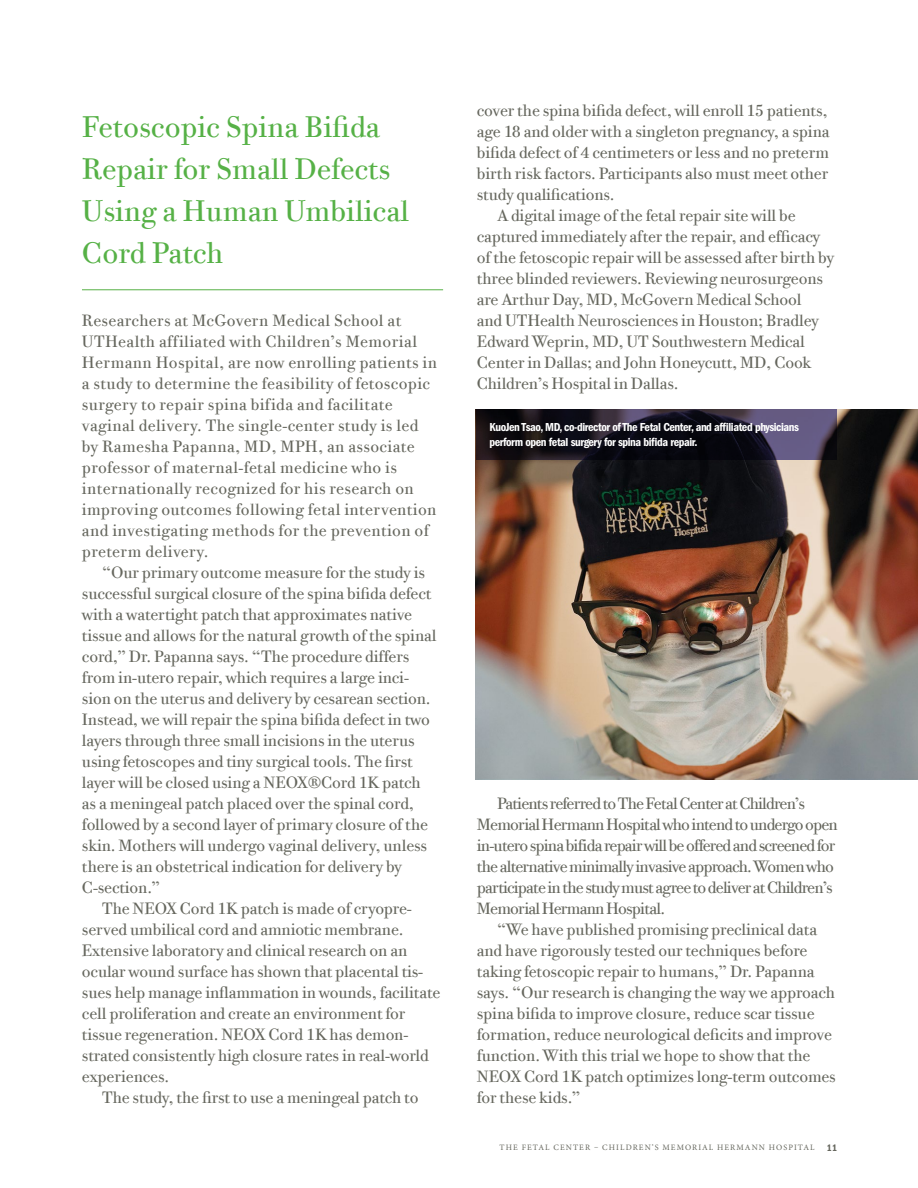
<style>
.page{position:relative;width:918px;height:1188px;background:#fff}
.page>*{position:absolute;margin:0;border:0;box-sizing:border-box;transform-origin:0 0}
.t1{font:30px/42px "Bodoni Twe ITC";color:#56b146}
.t2{font:16.5px/21px "Bodoni Twe ITC";letter-spacing:-.01em;color:#65665d}
.t3{font:16.5px/21px "Bodoni Twe ITC";letter-spacing:.02em;color:#65665d}
.t4{font:16.5px/21px "Bodoni Twe ITC";letter-spacing:-.05em;color:#65665d}
.t5{font:12px/15px "ITC Franklin Gothic Std Dm Cd";letter-spacing:-.035em;color:#fff}
.t6{font:8.25px "Minion Pro";letter-spacing:.13em;color:#65665d}
.s1{font-family:"ITC Franklin Gothic Std Dm Cd";font-size:9.75px}
</style>
<div class="page">
<hr style="left:82px;top:290px;width:361px;height:1px;background:#56b146">
<img style="left:476px;top:410px;width:442px;height:370px">
<svg style="left:476px;top:410px;width:361px;height:50px;background:#221e2c"></svg>
<h1 class="t1" style="left:82px;top:105px;width:329px">Fetoscopic Spina Bifida<br>Repair for Small Defects<br>Using a Human Umbilical<br>Cord Patch</h1>
<p class="t3" style="left:82px;top:309px;width:357px">Researchers at McGovern Medical School at UTHealth affiliated with Children’s Memorial Hermann Hospital, are now enrolling patients in a study to determine the feasibility of fetoscopic surgery to repair spina bifida and facilitate vaginal delivery. The single-center study is led by Ramesha Papanna, MD, MPH, an associate professor of maternal-fetal medicine who is internationally recognized for his research on improving outcomes following fetal intervention and investigating methods for the prevention of preterm delivery.</p>
<p class="t2" style="left:82px;top:561px;width:356px;text-indent:20px">“Our primary outcome measure for the study is successful surgical closure of the spina bifida defect with a watertight patch that approximates native tissue and allows for the natural growth of the spinal cord,” Dr. Papanna says. “The procedure differs from in-utero repair, which requires a large inci&shy;sion on the uterus and delivery by cesarean section.<br>Instead, we will repair the spina bifida defect in two layers through three small incisions in the uterus using fetoscopes and tiny surgical tools. The first layer will be closed using a NEOX®Cord 1K patch as a meningeal patch placed over the spinal cord, followed by a second layer of primary closure of the skin. Mothers will undergo vaginal delivery, unless there is an obstetrical indication for delivery by C-section.”</p>
<p class="t2" style="left:82px;top:897px;width:360px;text-indent:20px">The NEOX Cord 1K patch is made of cryopre&shy;served umbilical cord and amniotic membrane.<br>Extensive laboratory and clinical research on an ocular wound surface has shown that placental tis&shy;sues help manage inflammation in wounds, facilitate cell proliferation and create an environment for tissue regeneration. NEOX Cord 1K has demon&shy;strated consistently high closure rates in real-world experiences.</p>
<p class="t2" style="left:102px;top:1087px;width:318px">The study, the first to use a meningeal patch to</p>
<p class="t2" style="left:477px;top:100px;width:352px">cover the spina bifida defect, will enroll 15 patients,</p>
<p class="t2" style="left:477px;top:121px;width:354px">age 18 and older with a singleton pregnancy, a spina</p>
<p class="t2" style="left:477px;top:142px;width:354px">bifida defect of 4 centimeters or less and no preterm</p>
<p class="t2" style="left:477px;top:163px;width:353px">birth risk factors. Participants also must meet other</p>
<p class="t2" style="left:477px;top:184px;width:139px">study qualifications.</p>
<p class="t2" style="left:497px;top:205px;width:300px">A digital image of the fetal repair site will be</p>
<p class="t2" style="left:477px;top:226px;width:345px">captured immediately after the repair, and efficacy</p>
<p class="t2" style="left:477px;top:247px;width:359px">of the fetoscopic repair will be assessed after birth by</p>
<p class="t2" style="left:477px;top:268px;width:348px">three blinded reviewers. Reviewing neurosurgeons</p>
<p class="t2" style="left:477px;top:289px;width:326px">are Arthur Day, MD, McGovern Medical School</p>
<p class="t2" style="left:477px;top:310px;width:343px">and UTHealth Neurosciences in Houston; Bradley</p>
<p class="t2" style="left:477px;top:331px;width:330px">Edward Weprin, MD, UT Southwestern Medical</p>
<p class="t2" style="left:477px;top:352px;width:336px">Center in Dallas; and John Honeycutt, MD, Cook</p>
<p class="t2" style="left:477px;top:373px;width:203px">Children’s Hospital in Dallas.</p>
<p class="t5" style="left:489px;top:420px;width:311px">KuoJen Tsao, MD, co-director of The Fetal Center, and affiliated physicians perform open fetal surgery for spina bifida repair.</p>
<p class="t4" style="left:477px;top:793px;width:363px;text-indent:20px">Patients referred to The Fetal Center at Children’s Memorial Hermann Hospital who intend to undergo open in-utero spina bifida repair will be offered and screened for the alternative minimally invasive approach. Women who participate in the study must agree to deliver at Children’s Memorial Hermann Hospital.</p>
<p class="t2" style="left:477px;top:919px;width:361px;text-indent:20px">“We have published promising preclinical data and have rigorously tested our techniques before taking fetoscopic repair to humans,” Dr. Papanna says. “Our research is changing the way we approach spina bifida to improve closure, reduce scar tissue formation, reduce neurological deficits and improve function. With this trial we hope to show that the NEOX Cord 1K patch optimizes long-term outcomes for these kids.”</p>
<p class="t6" style="left:500px;top:1142px;width:339px">THE FETAL CENTER – CHILDREN’S MEMORIAL HERMANN HOSPITAL <span class="s1">11</span></p>
</div>
